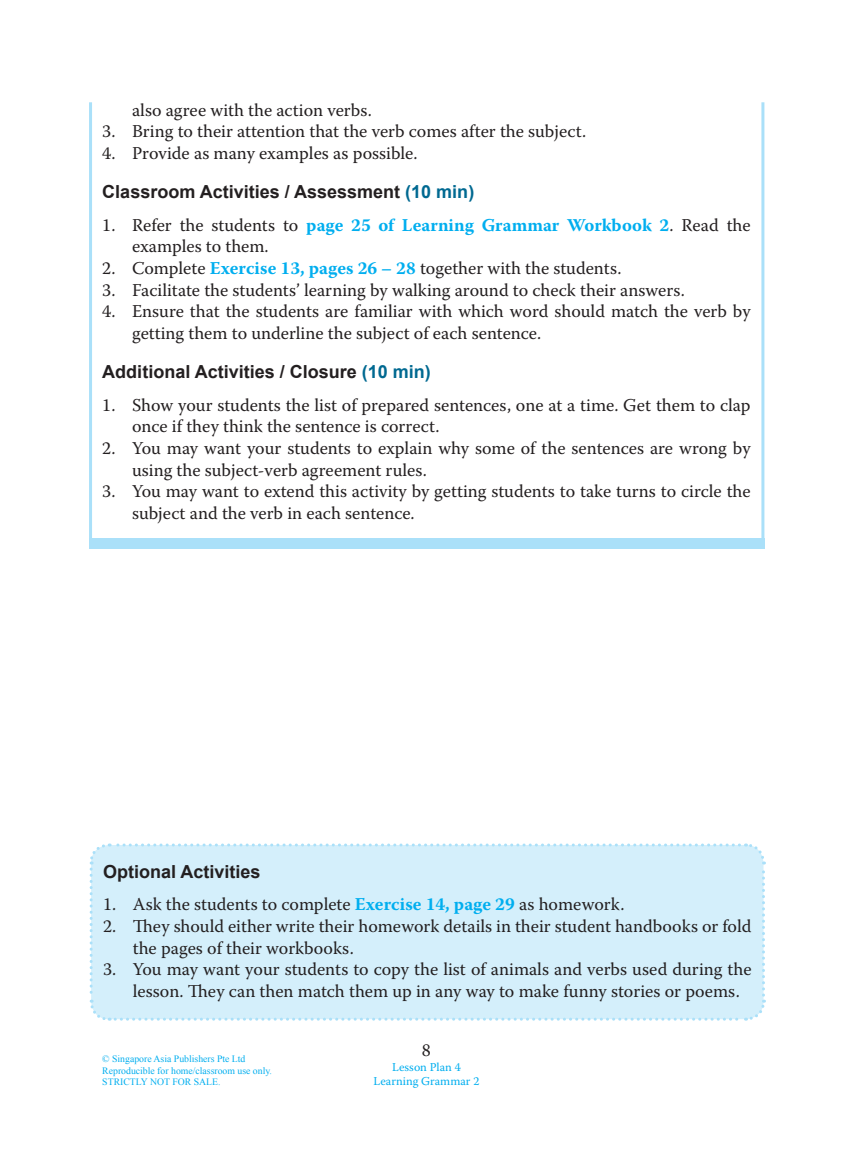
<style>
.page{position:relative;width:853px;height:1150px;background:#fff}
.page>*{position:absolute;margin:0;border:0;box-sizing:border-box;transform-origin:0 0}
.t1{font:18px/21.6px "Warnock Pro";color:#231f20}
.t2{font:700 18px "Arial";color:#231f20}
.t3{font:12px/14.4px "Warnock Pro";color:#00aeef;text-align:center}
.t4{font:9.75px/11.7px "Times New Roman";color:#00aeef}
.s1{color:#006991}
.s2{font-weight:700;color:#00aeef}
</style>
<div class="page">
<svg style="left:89px;top:102px;width:676px;height:447px"></svg>
<div style="left:89px;top:538px;width:675px;height:11px;background:#aae0f9"></div>
<svg style="left:359px;top:362px;width:74px;height:24px"></svg>
<div style="left:89px;top:843px;width:677px;height:178px;background:#d4effb"></div>
<p class="t1" style="left:132px;top:98px;width:241px">also agree with the action verbs.</p>
<p class="t1" style="left:102px;top:120px;width:485px">3. Bring to their attention that the verb comes after the subject.</p>
<p class="t1" style="left:102px;top:142px;width:317px">4. Provide as many examples as possible.</p>
<p class="t2" style="left:102px;top:182px;width:373px">Classroom Activities / Assessment <span class="s1">(10 min)</span></p>
<p class="t1" style="left:132px;top:214px;width:620px;text-indent:-30px">1. Refer the students to <span class="s2">page 25 of Learning Grammar Workbook 2</span>. Read the examples to them.</p>
<p class="t1" style="left:102px;top:257px;width:520px">2. Complete <span class="s2">Exercise 13, pages 26 – 28</span> together with the students.</p>
<p class="t1" style="left:102px;top:278px;width:584px">3. Facilitate the students’ learning by walking around to check their answers.</p>
<p class="t1" style="left:132px;top:300px;width:620px;text-indent:-30px">4. Ensure that the students are familiar with which word should match the verb by getting them to underline the subject of each sentence.</p>
<p class="t2" style="left:102px;top:362px;width:330px">Additional Activities / Closure <span class="s1">(10 min)</span></p>
<p class="t1" style="left:132px;top:394px;width:620px;text-indent:-30px">1. Show your students the list of prepared sentences, one at a time. Get them to clap once if they think the sentence is correct.</p>
<p class="t1" style="left:132px;top:437px;width:620px;text-indent:-30px">2. You may want your students to explain why some of the sentences are wrong by using the subject-verb agreement rules.</p>
<p class="t1" style="left:132px;top:480px;width:620px;text-indent:-30px">3. You may want to extend this activity by getting students to take turns to circle the subject and the verb in each sentence.</p>
<p class="t2" style="left:103px;top:861px;width:159px">Optional Activities</p>
<p class="t1" style="left:103px;top:893px;width:523px">1. Ask the students to complete <span class="s2">Exercise 14, page 29</span> as homework.</p>
<p class="t1" style="left:133px;top:915px;width:620px;text-indent:-30px">2. They should either write their homework details in their student handbooks or fold the pages of their workbooks.</p>
<p class="t1" style="left:133px;top:958px;width:620px;text-indent:-30px">3. You may want your students to copy the list of animals and verbs used during the lesson. They can then match them up in any way to make funny stories or poems.</p>
<p class="t4" style="left:102px;top:1052px;width:171px">© Singapore Asia Publishers Pte Ltd<br>Reproducible for home/classroom use only.<br>STRICTLY NOT FOR SALE.</p>
<p class="t1" style="left:422px;top:1039px;width:7px">8</p>
<p class="t3" style="left:373px;top:1059px;width:107px">Lesson Plan 4<br>Learning Grammar 2</p>
</div>
